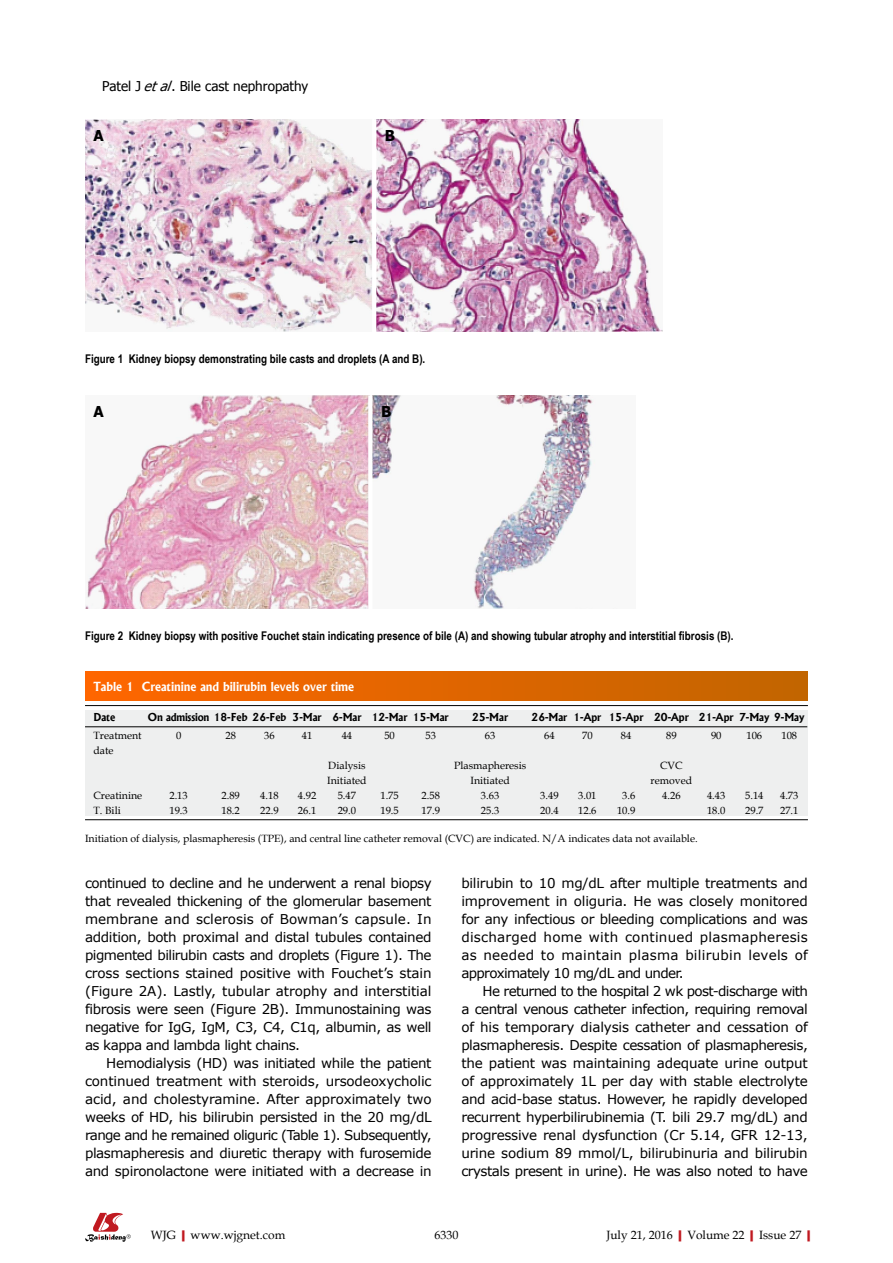
<style>
.page{position:relative;width:893px;height:1263px;background:#fff}
.page>*{position:absolute;margin:0;border:0;box-sizing:border-box;transform-origin:0 0}
.t1{font:700 15px "Tahoma";color:#000}
.t2{font:13.5px/18px "Verdana";letter-spacing:-.035em;color:#000;text-align:justify}
.t3{font:13.5px "Tahoma";color:#000}
.t4{font:700 12px "Arial Narrow";color:#000}
.t5{font:12px "Book Antiqua";color:#000}
.t6{font:700 12px "Albertus";color:#fff}
.t7{font:10.5px/15px "Book Antiqua";color:#000}
.t8{font:700 10.5px "Albertus";color:#000}
.s1{font-style:italic}
.s2{font-weight:700;color:#c01920}
</style>
<div class="page">
<svg style="left:85px;top:1213px;width:46px;height:29px"></svg>
<div style="left:85px;top:672px;width:723px;height:29px;background:linear-gradient(to right,#f60,#c16500)"></div>
<div style="left:85px;top:710px;width:723px;height:106px;background:#eeefef"></div>
<hr style="left:85px;top:705px;width:723px;height:1px;background:#000">
<hr style="left:85px;top:726px;width:722px;height:1px;background:#000">
<img style="left:376px;top:119px;width:287px;height:213px">
<img style="left:85px;top:119px;width:287px;height:213px">
<img style="left:85px;top:395px;width:510px;height:213px">
<svg style="left:368px;top:395px;width:4px;height:213px"></svg>
<hr style="left:85px;top:819px;width:723px;height:1px;background:#000">
<p class="t3" style="left:102px;top:77px;width:208px">Patel J <span class="s1">etal</span>. Bile cast nephropathy</p>
<p class="t1" style="left:94px;top:125px;width:12px">A</p>
<p class="t1" style="left:385px;top:125px;width:12px">B</p>
<p class="t4" style="left:85px;top:350px;width:342px">Figure 1 Kidney biopsy demonstrating bile casts and droplets (A and B).</p>
<p class="t1" style="left:94px;top:401px;width:12px">A</p>
<p class="t1" style="left:381px;top:401px;width:12px">B</p>
<p class="t4" style="left:85px;top:626px;width:650px">Figure 2 Kidney biopsy with positive Fouchet stain indicating presence of bile (A) and showing tubular atrophy and interstitial fibrosis (B).</p>
<p class="t6" style="left:94px;top:679px;width:262px">Table 1 Creatinine and bilirubin levels over time</p>
<p class="t8" style="left:94px;top:711px;width:23px">Date</p>
<p class="t8" style="left:148px;top:711px;width:302px">On admission 18-Feb 26-Feb 3-Mar 6-Mar 12-Mar 15-Mar</p>
<p class="t8" style="left:472px;top:711px;width:37px">25-Mar</p>
<p class="t8" style="left:532px;top:711px;width:274px">26-Mar 1-Apr 15-Apr 20-Apr 21-Apr 7-May 9-May</p>
<p class="t7" style="left:94px;top:728px;width:50px">Treatment date</p>
<p class="t7" style="left:176px;top:728px;width:7px">0</p>
<p class="t7" style="left:225px;top:728px;width:12px">28</p>
<p class="t7" style="left:264px;top:728px;width:12px">36</p>
<p class="t7" style="left:302px;top:728px;width:12px">41</p>
<p class="t7" style="left:342px;top:728px;width:12px">44</p>
<p class="t7" style="left:384px;top:728px;width:12px">50</p>
<p class="t7" style="left:426px;top:728px;width:12px">53</p>
<p class="t7" style="left:485px;top:728px;width:12px">63</p>
<p class="t7" style="left:544px;top:728px;width:12px">64</p>
<p class="t7" style="left:582px;top:728px;width:12px">70</p>
<p class="t7" style="left:621px;top:728px;width:12px">84</p>
<p class="t7" style="left:666px;top:728px;width:12px">89</p>
<p class="t7" style="left:711px;top:728px;width:12px">90</p>
<p class="t7" style="left:746px;top:728px;width:17px">106</p>
<p class="t7" style="left:781px;top:728px;width:17px">108</p>
<p class="t7" style="left:327px;top:758px;width:41px">Dialysis<br>Initiated</p>
<p class="t7" style="left:454px;top:758px;width:74px;text-align:center">Plasmapheresis<br>Initiated</p>
<p class="t7" style="left:651px;top:758px;width:43px;text-align:center">CVC removed</p>
<p class="t7" style="left:94px;top:787px;width:50px">Creatinine</p>
<p class="t7" style="left:169px;top:787px;width:20px">2.13</p>
<p class="t7" style="left:221px;top:787px;width:20px">2.89</p>
<p class="t7" style="left:260px;top:787px;width:20px">4.18</p>
<p class="t7" style="left:298px;top:787px;width:20px">4.92</p>
<p class="t7" style="left:338px;top:787px;width:20px">5.47</p>
<p class="t7" style="left:380px;top:787px;width:20px">1.75</p>
<p class="t7" style="left:422px;top:787px;width:20px">2.58</p>
<p class="t7" style="left:481px;top:787px;width:20px">3.63</p>
<p class="t7" style="left:540px;top:787px;width:20px">3.49</p>
<p class="t7" style="left:578px;top:787px;width:20px">3.01</p>
<p class="t7" style="left:622px;top:787px;width:15px">3.6</p>
<p class="t7" style="left:662px;top:787px;width:20px">4.26</p>
<p class="t7" style="left:707px;top:787px;width:20px">4.43</p>
<p class="t7" style="left:745px;top:787px;width:20px">5.14</p>
<p class="t7" style="left:780px;top:787px;width:20px">4.73</p>
<p class="t7" style="left:94px;top:802px;width:29px">T. Bili</p>
<p class="t7" style="left:169px;top:802px;width:20px">19.3</p>
<p class="t7" style="left:221px;top:802px;width:20px">18.2</p>
<p class="t7" style="left:260px;top:802px;width:20px">22.9</p>
<p class="t7" style="left:298px;top:802px;width:20px">26.1</p>
<p class="t7" style="left:338px;top:802px;width:20px">29.0</p>
<p class="t7" style="left:380px;top:802px;width:20px">19.5</p>
<p class="t7" style="left:422px;top:802px;width:20px">17.9</p>
<p class="t7" style="left:481px;top:802px;width:20px">25.3</p>
<p class="t7" style="left:540px;top:802px;width:20px">20.4</p>
<p class="t7" style="left:578px;top:802px;width:20px">12.6</p>
<p class="t7" style="left:617px;top:802px;width:20px">10.9</p>
<p class="t7" style="left:707px;top:802px;width:20px">18.0</p>
<p class="t7" style="left:745px;top:802px;width:20px">29.7</p>
<p class="t7" style="left:780px;top:802px;width:20px">27.1</p>
<p class="t7" style="left:85px;top:831px;width:614px">Initiation of dialysis, plasmapheresis (TPE), and central line catheter removal (CVC) are indicated. N/A indicates data not available.</p>
<p class="t2" style="left:85px;top:874px;width:348px">continued to decline and he underwent a renal biopsy that revealed thickening of the glomerular basement membrane and sclerosis of Bowman’s capsule. In addition, both proximal and distal tubules contained pigmented bilirubin casts and droplets (Figure 1). The cross sections stained positive with Fouchet’s stain (Figure 2A). Lastly, tubular atrophy and interstitial fibrosis were seen (Figure 2B). Immunostaining was negative for IgG, IgM, C3, C4, C1q, albumin, as well as kappa and lambda light chains.</p>
<p class="t2" style="left:85px;top:1054px;width:348px;text-indent:21px">Hemodialysis (HD) was initiated while the patient continued treatment with steroids, ursodeoxycholic acid, and cholestyramine. After approximately two weeks of HD, his bilirubin persisted in the 20 mg/dL range and he remained oliguric (Table 1). Subsequently, plasmapheresis and diuretic therapy with furosemide and spironolactone were initiated with a decrease in</p>
<p class="t2" style="left:461px;top:874px;width:348px">bilirubin to 10 mg/dL after multiple treatments and improvement in oliguria. He was closely monitored for any infectious or bleeding complications and was discharged home with continued plasmapheresis as needed to maintain plasma bilirubin levels of approximately 10 mg/dL and under.</p>
<p class="t2" style="left:461px;top:982px;width:348px;text-indent:21px">He returned to the hospital 2 wk post-discharge with a central venous catheter infection, requiring removal of his temporary dialysis catheter and cessation of plasmapheresis. Despite cessation of plasmapheresis, the patient was maintaining adequate urine output of approximately 1L per day with stable electrolyte and acid-base status. However, he rapidly developed recurrent hyperbilirubinemia (T. bili 29.7 mg/dL) and progressive renal dysfunction (Cr 5.14, GFR 12-13, urine sodium 89 mmol/L, bilirubinuria and bilirubin crystals present in urine). He was also noted to have</p>
<p class="t5" style="left:151px;top:1226px;width:136px">WJG<span class="s2">|</span>www.wjgnet.com</p>
<p class="t5" style="left:434px;top:1226px;width:25px">6330</p>
<p class="t5" style="left:606px;top:1226px;width:211px">July 21, 2016<span class="s2">|</span>Volume 22<span class="s2">|</span>Issue 27<span class="s2">|</span></p>
</div>
